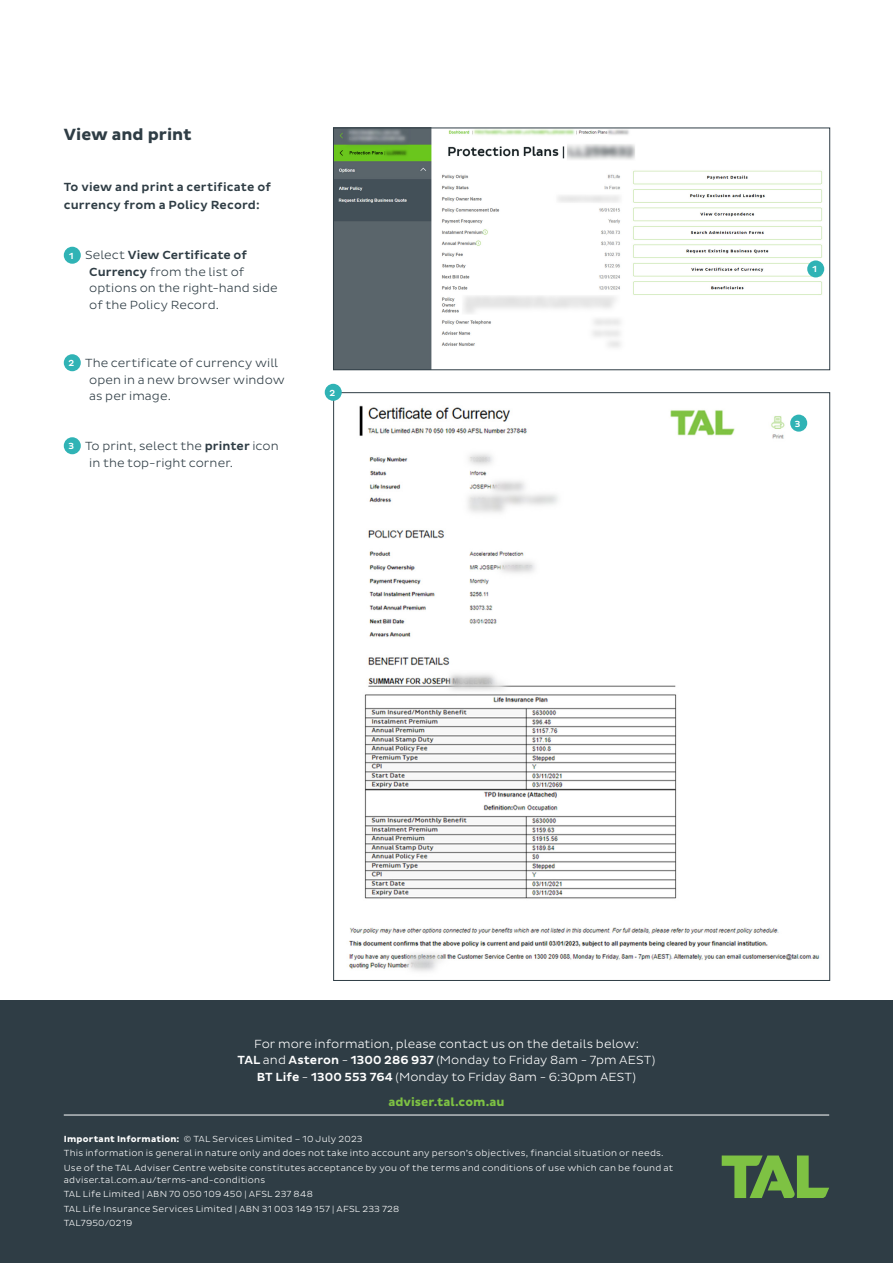
<style>
.page{position:relative;width:893px;height:1263px;background:#fff}
.page>*{position:absolute;margin:0;border:0;box-sizing:border-box;transform-origin:0 0}
.Subhead_L1{font:700 16.5px "Pluto Sans";color:#2f3d45}
.indented_with_stupid_bloody_cirlces{font:300 12px/16.5px "Pluto Sans";letter-spacing:.005em;color:#2f3d45}
.Body_Center{font:300 12px/16.5px "Pluto Sans";letter-spacing:.005em;color:#fff;text-align:center}
.Subhead_L2{font:500 12px/18px "Pluto Sans";letter-spacing:.015em;color:#2f3d45}
.Body_Center-2{font:700 12px "Pluto Sans";letter-spacing:.005em;color:#7ec243}
.Important_Info_and_notes{font:300 9px/12px "Pluto Sans";letter-spacing:.025em;color:#fff}
.white_in_circle{font:500 9px "Pluto Sans";color:#fff}
.s1{font-weight:500}
.s2{font-weight:700}
</style>
<div class="page">
<div style="left:64px;top:247px;width:17px;height:17px;background:#30b3b5;border-radius:50%"></div>
<div style="left:64px;top:354px;width:17px;height:17px;background:#30b3b5;border-radius:50%"></div>
<div style="left:64px;top:437px;width:17px;height:17px;background:#30b3b5;border-radius:50%"></div>
<div style="left:0;top:1000px;width:893px;height:263px;background:#2f3d45"></div>
<hr style="left:64px;top:1115px;width:765px;height:1px;background:#fff">
<svg style="left:722px;top:1155px;width:107px;height:43px"></svg>
<img style="left:335px;top:130px;width:490px;height:238px">
<div style="left:333px;top:128px;width:497px;height:242px;border:1px solid #2f3d45"></div>
<img style="left:336px;top:395px;width:484px;height:577px">
<div style="left:807px;top:260px;width:17px;height:17px;background:#30b3b5;border-radius:50%"></div>
<div style="left:325px;top:384px;width:17px;height:17px;background:#30b3b5;border-radius:50%"></div>
<div style="left:790px;top:415px;width:17px;height:17px;background:#30b3b5;border-radius:50%"></div>
<p class="Subhead_L1" style="left:64px;top:125px;width:130px">View and print</p>
<p class="Subhead_L2" style="left:64px;top:179px;width:209px">To view and print a certificate of currency from a Policy Record:</p>
<p class="white_in_circle" style="left:69px;top:250px;width:6px">1</p>
<p class="indented_with_stupid_bloody_cirlces" style="left:89px;top:247px;width:190px;text-indent:-4px">Select <span class="s1">View Certificate of<br>Currency</span> from the list of options on the right-hand side of the Policy Record.</p>
<p class="white_in_circle" style="left:68px;top:358px;width:7px">2</p>
<p class="indented_with_stupid_bloody_cirlces" style="left:89px;top:355px;width:197px;text-indent:-4px">The certificate of currency will open in a new browser window as per image.</p>
<p class="white_in_circle" style="left:68px;top:441px;width:7px">3</p>
<p class="indented_with_stupid_bloody_cirlces" style="left:89px;top:438px;width:191px;text-indent:-4px">To print, select the <span class="s1">printer</span> icon in the top-right corner.</p>
<p class="white_in_circle" style="left:329px;top:387px;width:7px">2</p>
<p class="white_in_circle" style="left:812px;top:264px;width:6px">1</p>
<p class="white_in_circle" style="left:795px;top:418px;width:7px">3</p>
<p class="Body_Center" style="left:238px;top:1035px;width:419px">For more information, please contact us on the details below:<br><span class="s1">TAL</span> and <span class="s1">Asteron</span> - <span class="s1">1300 286 937</span> (Monday to Friday 8am - 7pm AEST)<br><span class="s1">BT Life</span> - <span class="s1">1300 553 764</span> (Monday to Friday 8am - 6:30pm AEST)</p>
<p class="Body_Center-2" style="left:388px;top:1095px;width:118px">adviser.tal.com.au</p>
<p class="Important_Info_and_notes" style="left:64px;top:1132px;width:300px"><span class="s2">Important Information:</span> © TAL Services Limited – 10 July 2023</p>
<p class="Important_Info_and_notes" style="left:64px;top:1147px;width:601px">This information is general in nature only and does not take into account any person’s objectives, financial situation or needs.</p>
<p class="Important_Info_and_notes" style="left:64px;top:1162px;width:611px">Use of the TAL Adviser Centre website constitutes acceptance by you of the terms and conditions of use which can be found at adviser.tal.com.au/terms-and-conditions</p>
<p class="Important_Info_and_notes" style="left:64px;top:1188px;width:251px">TAL Life Limited | ABN 70 050 109 450 | AFSL 237 848</p>
<p class="Important_Info_and_notes" style="left:64px;top:1203px;width:337px">TAL Life Insurance Services Limited | ABN 31 003 149 157 | AFSL 233 728</p>
<p class="Important_Info_and_notes" style="left:64px;top:1217px;width:70px">TAL7950/0219</p>
</div>
